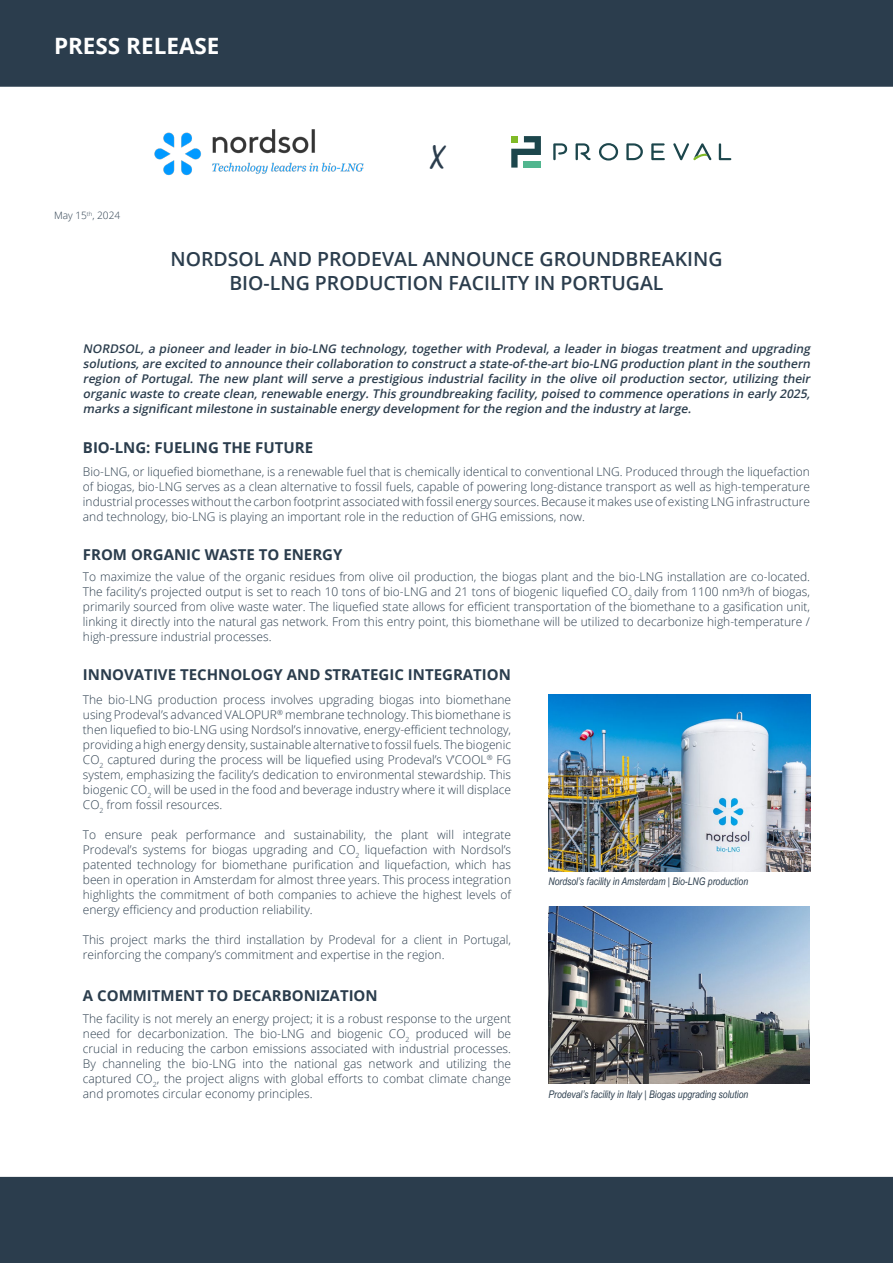
<style>
.page{position:relative;width:893px;height:1263px;background:#fff}
.page>*{position:absolute;margin:0;border:0;box-sizing:border-box;transform-origin:0 0}
.t1{font:700 32.4px "Bakerie Rough";color:#2b3d4d}
.t2{font:700 22.5px "Open Sans";color:#fff}
.t3{font:600 19.5px/23.4px "Open Sans";color:#2b3d4d;text-align:center}
.t4{font:700 15px "Open Sans";color:#2b3d4d}
.t5{font:300 12px/15px "Open Sans";color:#2b3d4d;text-align:justify}
.t6{font:italic 600 12px/15px "Open Sans";color:#2b3d4d;text-align:justify}
.t7{font:italic 10.5px "Arial Narrow";color:#2b3d4d}
.t8{font:300 10.2px "Open Sans";color:#2b3d4d}
</style>
<div class="page">
<div style="left:0;top:0;width:893px;height:87px;background:#2b3d4d"></div>
<div style="left:0;top:1177px;width:893px;height:86px;background:#2b3d4d"></div>
<img style="left:549px;top:694px;width:261px;height:177px">
<img style="left:549px;top:906px;width:261px;height:177px">
<svg style="left:553px;top:143px;width:14px;height:17px"></svg>
<svg style="left:576px;top:143px;width:15px;height:17px"></svg>
<svg style="left:599px;top:143px;width:19px;height:18px"></svg>
<svg style="left:626px;top:143px;width:17px;height:17px"></svg>
<svg style="left:651px;top:143px;width:14px;height:17px"></svg>
<svg style="left:719px;top:143px;width:12px;height:17px"></svg>
<svg style="left:673px;top:143px;width:39px;height:17px"></svg>
<svg style="left:511px;top:136px;width:30px;height:32px"></svg>
<div style="left:511px;top:136px;width:7px;height:6px;background:#80ba27"></div>
<div style="left:524px;top:161px;width:17px;height:7px;background:#51b68f"></div>
<img style="left:155px;top:129px;width:208px;height:47px">
<h2 class="t2" style="left:54px;top:30px;width:167px">PRESS RELEASE</h2>
<p class="t8" style="left:54px;top:208px;width:68px">May 15<sup>th</sup>, 2024</p>
<h1 class="t1" style="left:430px;top:137px;width:18px">X</h1>
<h3 class="t3" style="left:170px;top:247px;width:554px">NORDSOL AND PRODEVAL ANNOUNCE GROUNDBREAKING<br>BIO-LNG PRODUCTION FACILITY IN PORTUGAL</h3>
<p class="t6" style="left:83px;top:341px;width:731px">NORDSOL, a pioneer and leader in bio-LNG technology, together with Prodeval, a leader in biogas treatment and upgrading solutions,are excited to announce theircollaboration to constructa state-of-the-artbio-LNG production plantin the southern region of Portugal. The new plant will serve a prestigious industrial facility in the olive oil production sector, utilizing their organic waste to create clean, renewable energy. This groundbreaking facility, poised to commence operations in early 2025, marks a significantmilestone in sustainable energy developmentforthe region and the industry atlarge.</p>
<p class="t4" style="left:83px;top:437px;width:232px">BIO-LNG: FUELING THE FUTURE</p>
<p class="t5" style="left:83px;top:464px;width:729px">Bio-LNG, or liquefied biomethane, is a renewable fuel that is chemically identical to conventional LNG. Produced through the liquefaction of biogas, bio-LNG serves as a clean alternative to fossil fuels, capable of powering long-distance transport as well as high-temperature industrial processes without the carbon footprint associated with fossil energy sources. Because it makes use of existing LNG infrastructure and technology, bio-LNG is playing an important role in the reduction of GHG emissions, now.</p>
<p class="t4" style="left:83px;top:544px;width:261px">FROM ORGANIC WASTE TO ENERGY</p>
<p class="t5" style="left:83px;top:569px;width:729px">To maximize the value of the organic residues from olive oil production, the biogas plant and the bio-LNG installation are co-located.<br>The facility’s projected output is set to reach 10 tons of bio-LNG and 21 tons of biogenic liquefied CO<sub>2</sub> daily from 1100 nm³/h of biogas, primarily sourced from olive waste water. The liquefied state allows for efficient transportation of the biomethane to a gasification unit, linking it directly into the natural gas network. From this entry point, this biomethane will be utilized to decarbonize high-temperature / high-pressure industrial processes.</p>
<p class="t4" style="left:83px;top:664px;width:430px">INNOVATIVE TECHNOLOGY AND STRATEGIC INTEGRATION</p>
<p class="t5" style="left:83px;top:692px;width:430px">The bio-LNG production process involves upgrading biogas into biomethane using Prodeval’s advanced VALOPUR<sup>®</sup> membrane technology. This biomethane is then liquefied to bio-LNG using Nordsol’s innovative, energy-efficient technology, providing a high energy density, sustainable alternative to fossil fuels. The biogenic CO<sub>2</sub> captured during the process will be liquefied using Prodeval’s V’COOL<sup>®</sup> FG system, emphasizing the facility’s dedication to environmental stewardship. This biogenic CO<sub>2</sub> will be used in the food and beverage industry where it will displace CO<sub>2</sub> from fossil resources.</p>
<p class="t5" style="left:83px;top:827px;width:430px">To ensure peak performance and sustainability, the plant will integrate Prodeval’s systems for biogas upgrading and CO<sub>2</sub> liquefaction with Nordsol’s patented technology for biomethane purification and liquefaction, which has been in operation in Amsterdam for almost three years. This process integration highlights the commitment of both companies to achieve the highest levels of energy efficiency and production reliability.</p>
<p class="t5" style="left:83px;top:932px;width:430px">This project marks the third installation by Prodeval for a client in Portugal, reinforcing the company’s commitment and expertise in the region.</p>
<p class="t4" style="left:83px;top:985px;width:296px">A COMMITMENT TO DECARBONIZATION</p>
<p class="t5" style="left:83px;top:1011px;width:430px">The facility is not merely an energy project; it is a robust response to the urgent need for decarbonization. The bio-LNG and biogenic CO<sub>2</sub> produced will be crucial in reducing the carbon emissions associated with industrial processes.<br>By channeling the bio-LNG into the national gas network and utilizing the captured CO<sub>2</sub>, the project aligns with global efforts to combat climate change and promotes circular economy principles.</p>
<p class="t7" style="left:549px;top:874px;width:201px">Nordsol’s facility in Amsterdam | Bio-LNG production</p>
<p class="t7" style="left:549px;top:1086px;width:201px">Prodeval’s facility in Italy | Biogas upgrading solution</p>
</div>
